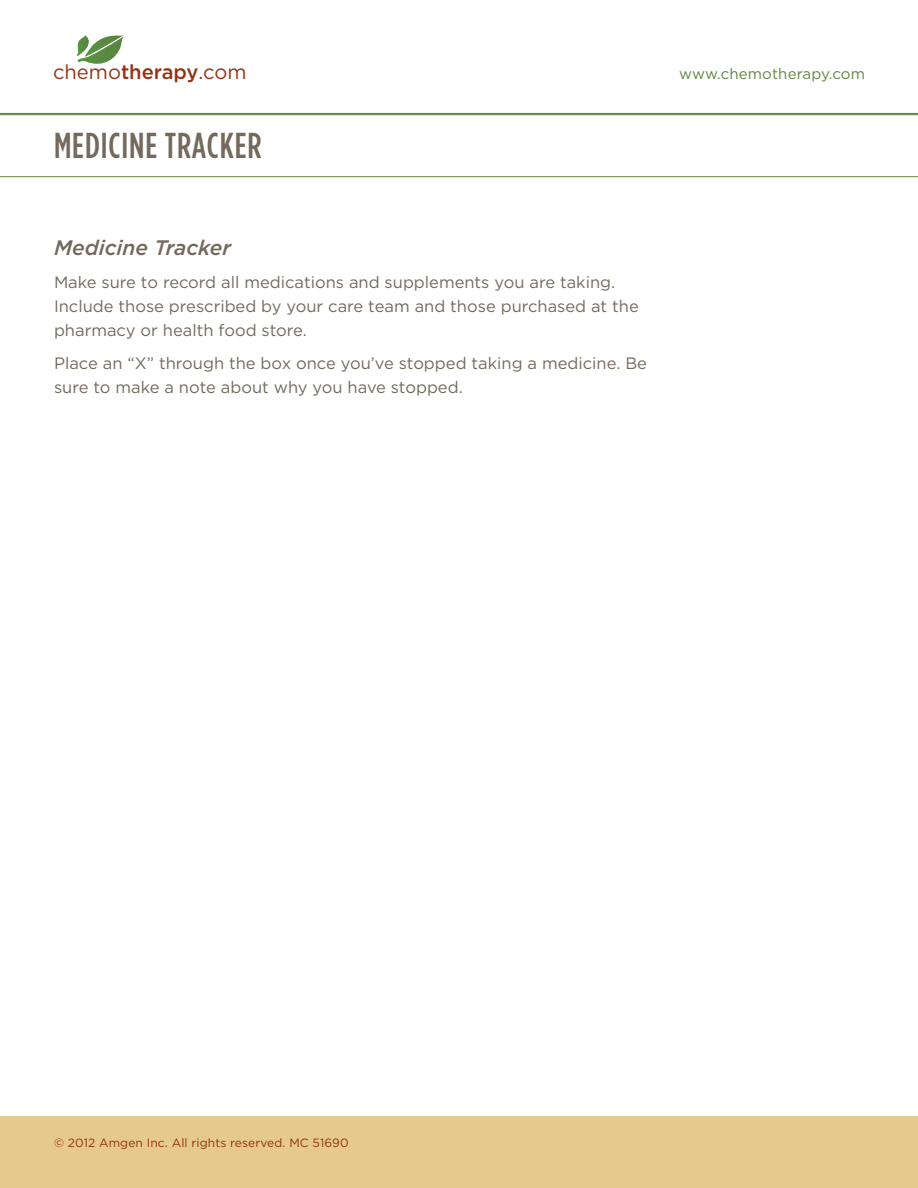
<style>
.page{position:relative;width:918px;height:1188px;background:#fff}
.page>*{position:absolute;margin:0;border:0;box-sizing:border-box;transform-origin:0 0}
.t1{font:500 36px "Gotham Condensed";color:#736a5d}
.t2{font:italic 500 21px "Gotham";color:#736a5d}
.t3{font:20.1px "Gotham";color:#963314}
.t4{font:16.5px/24px "Gotham";color:#736a5d}
.t5{font:15px "Gotham";letter-spacing:.01em;color:#618542}
.t6{font:12px "Gotham";letter-spacing:.01em;color:#963314}
.s1{font-weight:500}
</style>
<div class="page">
<svg style="left:77px;top:35px;width:47px;height:29px"></svg>
<div style="left:0;top:1116px;width:918px;height:72px;background:#e6c98c"></div>
<hr style="left:0;top:113px;width:918px;height:1px;background:#618542">
<hr style="left:0;top:114px;width:918px;height:1px;background:#618542">
<hr style="left:0;top:176px;width:918px;height:1px;background:#618542">
<p class="t3" style="left:53px;top:61px;width:195px">chemo<span class="s1">therapy</span>.com</p>
<p class="t5" style="left:679px;top:66px;width:187px">www.chemotherapy.com</p>
<h1 class="t1" style="left:54px;top:126px;width:14px">MEDICINE</h1>
<h1 class="t1" style="left:165px;top:126px;width:84px">TRACKER</h1>
<p class="t2" style="left:54px;top:235px;width:179px">Medicine Tracker</p>
<p class="t4" style="left:54px;top:270px;width:586px">Make sure to record all medications and supplements you are taking.<br>Include those prescribed by your care team and those purchased at the pharmacy or health food store.</p>
<p class="t4" style="left:54px;top:351px;width:595px">Place an “X” through the box once you’ve stopped taking a medicine. Be sure to make a note about why you have stopped.</p>
<p class="t6" style="left:54px;top:1136px;width:296px">© 2012 Amgen Inc. All rights reserved. MC 51690</p>
</div>
